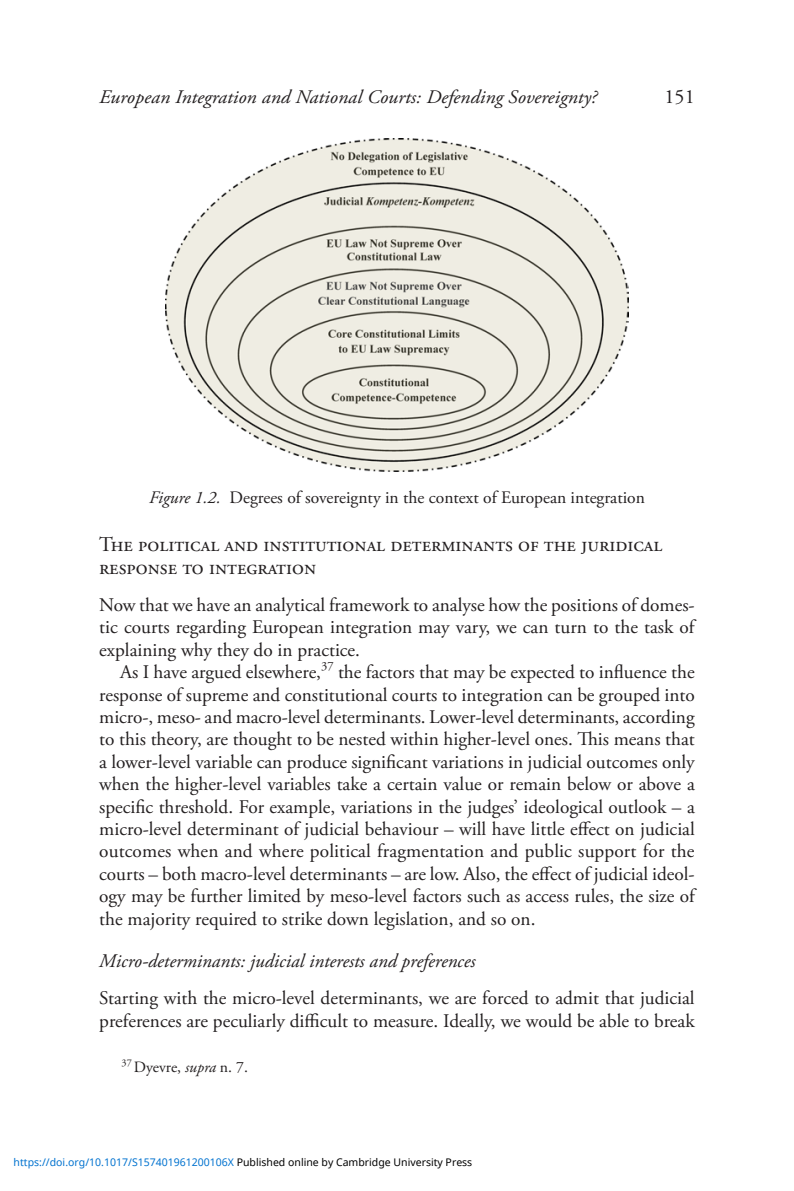
<style>
.page{position:relative;width:794px;height:1191px;background:#fff}
.page>*{position:absolute;margin:0;border:0;box-sizing:border-box;transform-origin:0 0}
.t1{font:21px/22.4px "Adobe Garamond Pro";letter-spacing:.145em;color:#231f20}
.t2{font:20.12px "Adobe Garamond Pro";color:#231f20}
.t3{font:19.25px/22.4px "Adobe Garamond Pro";color:#231f20;text-align:justify}
.t4{font:italic 19.25px "Adobe Garamond Pro";color:#231f20}
.t5{font:italic 19.07px "Adobe Garamond Pro";color:#231f20;scale:1.05 1}
.t6{font:17.5px "Adobe Garamond Pro";color:#231f20}
.t7{font:15.75px "Adobe Garamond Pro";color:#231f20}
.t8{font:10.5px "Noto Sans";color:#0172cf}
.s1{font-style:italic}
.s2{color:#000}
</style>
<div class="page">
<img style="left:165px;top:139px;width:464px;height:333px">
<p class="t5" style="left:99px;top:85px;width:475px">European Integration and National Courts: Defending Sovereignty?</p>
<p class="t2" style="left:664px;top:84px;width:32px">151</p>
<p class="t6" style="left:149px;top:487px;width:497px"><span class="s1">Figure 1.2.</span> Degrees of sovereignty in the context of European integration</p>
<p class="t1" style="left:99px;top:534px;width:561px">The political and institutional determinants of the juridical response to integration</p>
<p class="t3" style="left:99px;top:594px;width:597px">Now that we have an analytical framework to analyse how the positions of domes&shy;tic courts regarding European integration may vary, we can turn to the task of explaining why they do in practice.</p>
<p class="t3" style="left:99px;top:661px;width:597px;text-indent:21px">As I have argued elsewhere,<sup>37</sup> the factors that may be expected to influence the response of supreme and constitutional courts to integration can be grouped into micro-, meso- and macro-level determinants. Lower-level determinants, according to this theory, are thought to be nested within higher-level ones. This means that a lower-level variable can produce significant variations in judicial outcomes only when the higher-level variables take a certain value or remain below or above a specific threshold. For example, variations in the judges’ ideological outlook – a micro-level determinant of judicial behaviour – will have little effect on judicial outcomes when and where political fragmentation and public support for the courts – both macro-level determinants – are low. Also, the effect of judicial ideol&shy;ogy may be further limited by meso-level factors such as access rules, the size of the majority required to strike down legislation, and so on.</p>
<p class="t4" style="left:99px;top:949px;width:378px">Micro-determinants: judicial interests and preferences</p>
<p class="t3" style="left:99px;top:987px;width:597px">Starting with the micro-level determinants, we are forced to admit that judicial preferences are peculiarly difficult to measure. Ideally, we would be able to break</p>
<p class="t7" style="left:122px;top:1057px;width:128px"><sup>37</sup> Dyevre, <span class="s1">supra</span> n. 7.</p>
<p class="t8" style="left:14px;top:1154px;width:460px">https://doi.org/10.1017/S157401961200106X <span class="s2">Published online by Cambridge University Press</span></p>
</div>
